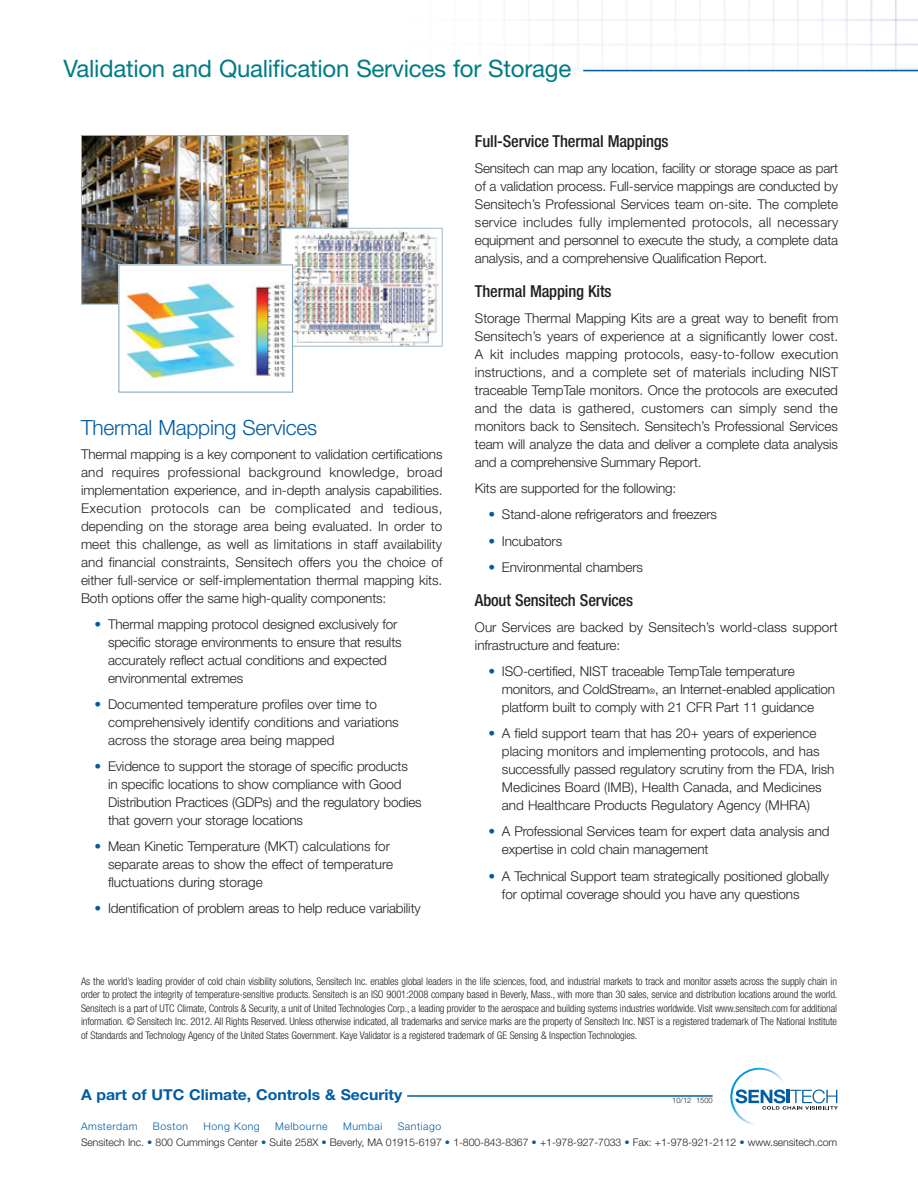
<style>
.page{position:relative;width:918px;height:1188px;background:#fff}
.page>*{position:absolute;margin:0;border:0;box-sizing:border-box;transform-origin:0 0}
.t1{font:24px "Helvetica Neue LT Std";letter-spacing:-.01em;color:#007b85}
.t2{font:300 21px "Helvetica Neue LT Std";letter-spacing:-.01em;color:#015ca3}
.t3{font:500 condensed 16.5px "Helvetica Neue LT Std";letter-spacing:-.01em;color:#231f20}
.t4{font:700 15px "Helvetica Neue LT Std";color:#015ca3;scale:1.05 1}
.t5{font:300 13.5px/18px "Helvetica Neue LT Std";letter-spacing:-.01em;color:#231f20}
.t6{font:300 condensed 10.5px/13.5px "Helvetica Neue LT Std";letter-spacing:-.01em;color:#231f20;text-align:justify}
.t7{font:300 10.5px/16.5px "Helvetica Neue LT Std";letter-spacing:-.005em;color:#231f20}
.t8{font:300 10.5px "Helvetica Neue LT Std";letter-spacing:.05em;color:#015ca3}
.t9{font:300 7.5px "Helvetica Neue LT Std";color:#231f20}
.s1{color:#015ca3}
.s2{font-size:7.5px}
.s3{font-stretch:condensed;color:#015ca3}
</style>
<div class="page">
<img style="left:503px;top:0;width:415px;height:72px">
<hr style="left:583px;top:70px;width:335px;height:1px;background:#015ca3">
<svg style="left:730px;top:1068px;width:108px;height:57px"></svg>
<hr style="left:407px;top:1095px;width:306px;height:2px;background:#015ca3">
<img style="left:81px;top:135px;width:267px;height:170px">
<img style="left:281px;top:228px;width:162px;height:119px">
<img style="left:120px;top:267px;width:171px;height:112px">
<div style="left:118px;top:265px;width:175px;height:128px;border:1px solid #7ea1b7"></div>
<h1 class="t1" style="left:63px;top:54px;width:509px">Validation and Qualification Services for Storage</h1>
<h2 class="t2" style="left:81px;top:415px;width:238px">Thermal Mapping Services</h2>
<p class="t5" style="left:81px;top:445px;width:363px;text-align:justify">Thermal mapping is a key component to validation certifications and requires professional background knowledge, broad implementation experience, and in-depth analysis capabilities.<br>Execution protocols can be complicated and tedious, depending on the storage area being evaluated. In order to meet this challenge, as well as limitations in staff availability and financial constraints, Sensitech offers you the choice of either full-service or self-implementation thermal mapping kits.<br>Both options offer the same high-quality components:</p>
<p class="t5" style="left:108px;top:615px;width:295px;text-indent:-14px"><span class="s1">•</span> Thermal mapping protocol designed exclusively for specific storage environments to ensure that results accurately reflect actual conditions and expected environmental extremes</p>
<p class="t5" style="left:108px;top:695px;width:292px;text-indent:-14px"><span class="s1">•</span> Documented temperature profiles over time to comprehensively identify conditions and variations across the storage area being mapped</p>
<p class="t5" style="left:108px;top:757px;width:315px;text-indent:-14px"><span class="s1">•</span> Evidence to support the storage of specific products<br>in specific locations to show compliance with Good Distribution Practices (GDPs) and the regulatory bodies that govern your storage locations</p>
<p class="t5" style="left:108px;top:837px;width:287px;text-indent:-14px"><span class="s1">•</span> Mean Kinetic Temperature (MKT) calculations for separate areas to show the effect of temperature fluctuations during storage</p>
<p class="t5" style="left:94px;top:899px;width:328px"><span class="s1">•</span> Identification of problem areas to help reduce variability</p>
<p class="t3" style="left:475px;top:131px;width:195px">Full-Service Thermal Mappings</p>
<p class="t5" style="left:475px;top:159px;width:365px;text-align:justify">Sensitech can map any location, facility or storage space as part of a validation process. Full-service mappings are conducted by Sensitech’s Professional Services team on-site. The complete service includes fully implemented protocols, all necessary equipment and personnel to execute the study, a complete data analysis, and a comprehensive Qualification Report.</p>
<p class="t3" style="left:475px;top:282px;width:138px">Thermal Mapping Kits</p>
<p class="t5" style="left:475px;top:309px;width:365px;text-align:justify">Storage Thermal Mapping Kits are a great way to benefit from Sensitech’s years of experience at a significantly lower cost.<br>A kit includes mapping protocols, easy-to-follow execution instructions, and a complete set of materials including NIST traceable TempTale monitors. Once the protocols are executed and the data is gathered, customers can simply send the monitors back to Sensitech. Sensitech’s Professional Services team will analyze the data and deliver a complete data analysis and a comprehensive Summary Report.</p>
<p class="t5" style="left:475px;top:479px;width:203px">Kits are supported for the following:</p>
<p class="t5" style="left:488px;top:505px;width:230px"><span class="s1">•</span> Stand-alone refrigerators and freezers</p>
<p class="t5" style="left:488px;top:531px;width:75px"><span class="s1">•</span> Incubators</p>
<p class="t5" style="left:488px;top:558px;width:156px"><span class="s1">•</span> Environmental chambers</p>
<p class="t3" style="left:475px;top:590px;width:160px">About Sensitech Services</p>
<p class="t5" style="left:475px;top:618px;width:364px">Our Services are backed by Sensitech’s world-class support infrastructure and feature:</p>
<p class="t5" style="left:502px;top:662px;width:334px;text-indent:-13px"><span class="s1">•</span> ISO-certified, NIST traceable TempTale temperature monitors, and ColdStream<span class="s2">®</span>, an Internet-enabled application platform built to comply with 21 CFR Part 11 guidance</p>
<p class="t5" style="left:502px;top:724px;width:334px;text-indent:-14px"><span class="s1">•</span> A field support team that has 20+ years of experience placing monitors and implementing protocols, and has successfully passed regulatory scrutiny from the FDA, Irish Medicines Board (IMB), Health Canada, and Medicines and Healthcare Products Regulatory Agency (MHRA)</p>
<p class="t5" style="left:502px;top:822px;width:329px;text-indent:-14px"><span class="s1">•</span> A Professional Services team for expert data analysis and expertise in cold chain management</p>
<p class="t5" style="left:502px;top:866px;width:329px;text-indent:-14px"><span class="s1">•</span> A Technical Support team strategically positioned globally for optimal coverage should you have any questions</p>
<p class="t6" style="left:81px;top:974px;width:758px">As the world’s leading provider of cold chain visibility solutions, Sensitech Inc. enables global leaders in the life sciences, food, and industrial markets to track and monitor assets across the supply chain in order to protect the integrity of temperature-sensitive products. Sensitech is an ISO 9001:2008 company based in Beverly, Mass., with more than 30 sales, service and distribution locations around the world.<br>Sensitech is a part of UTC Climate, Controls &amp; Security, a unit of United Technologies Corp., a leading provider to the aerospace and building systems industries worldwide. Visit www.sensitech.com for additional information. © Sensitech Inc. 2012. All Rights Reserved. Unless otherwise indicated, all trademarks and service marks are the property of Sensitech Inc. NIST is a registered trademark of The National Institute of Standards and Technology Agency of the United States Government. Kaye Validator is a registered trademark of GE Sensing &amp; Inspection Technologies.</p>
<p class="t4" style="left:81px;top:1085px;width:307px">A part of UTC Climate, Controls &amp; Security</p>
<p class="t9" style="left:672px;top:1096px;width:42px">10/12 1500</p>
<p class="t7" style="left:81px;top:1117px;width:758px;text-indent:317px"><span class="s1">Santiago<br></span>Sensitech Inc. <span class="s3">•</span> 800 Cummings Center <span class="s3">•</span> Suite 258X <span class="s3">•</span> Beverly, MA 01915-6197 <span class="s3">•</span> 1-800-843-8367 <span class="s3">•</span> +1-978-927-7033 <span class="s3">•</span> Fax: +1-978-921-2112 <span class="s3">•</span> www.sensitech.com</p>
<p class="t8" style="left:81px;top:1119px;width:58px">Amsterdam</p>
<p class="t8" style="left:153px;top:1119px;width:37px">Boston</p>
<p class="t8" style="left:204px;top:1119px;width:58px">Hong Kong</p>
<p class="t8" style="left:275px;top:1119px;width:54px">Melbourne</p>
<p class="t8" style="left:343px;top:1119px;width:41px">Mumbai</p>
</div>
